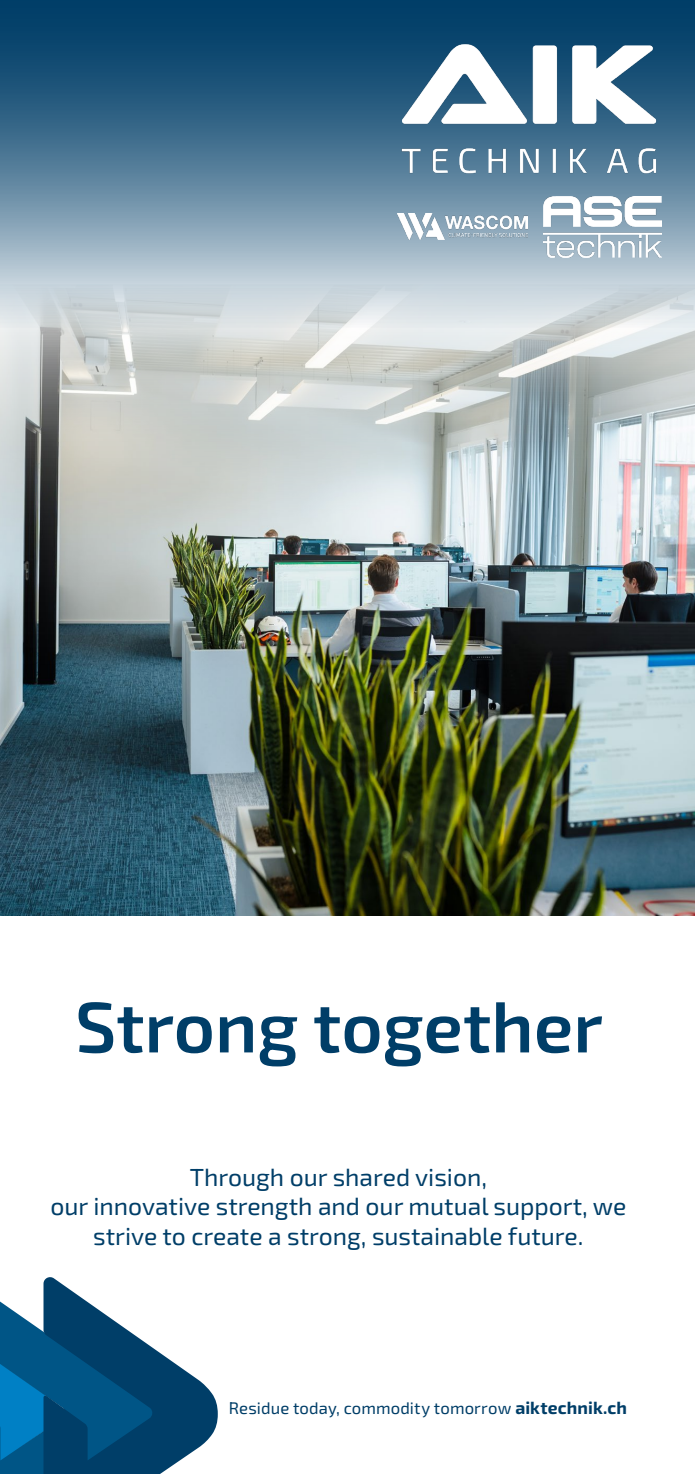
<style>
.page{position:relative;width:695px;height:1474px;background:#fff}
.page>*{position:absolute;margin:0;border:0;box-sizing:border-box;transform-origin:0 0}
.t1{font:600 71.58px "Exo 2";color:#003e68}
.t2{font:24.68px/29.6px "Exo 2";color:#003e68;text-align:center}
.t3{font:16.62px "Exo 2";letter-spacing:.005em;color:#003e68}
.s1{font-weight:700;font-size:17.5px}
</style>
<div class="page">
<img style="left:0;top:327px;width:694px;height:588px">
<svg style="left:0;top:0;width:694px;height:327px;background:#6f91a8"></svg>
<img style="left:363px;top:8px;width:331px;height:201px">
<img style="left:397px;top:214px;width:130px;height:26px">
<img style="left:543px;top:196px;width:118px;height:61px">
<svg style="left:0;top:1277px;width:218px;height:196px"></svg>
<p class="t1" style="left:75px;top:977px;width:529px">Strong together</p>
<p class="t2" style="left:190px;top:1161px;width:299px">Through our shared vision,</p>
<p class="t2" style="left:50px;top:1190px;width:577px">our innovative strength and our mutual support, we strive to create a strong, sustainable future.</p>
<p class="t3" style="left:229px;top:1396px;width:399px">Residue today, commodity tomorrow <span class="s1">aiktechnik.ch</span></p>
</div>
